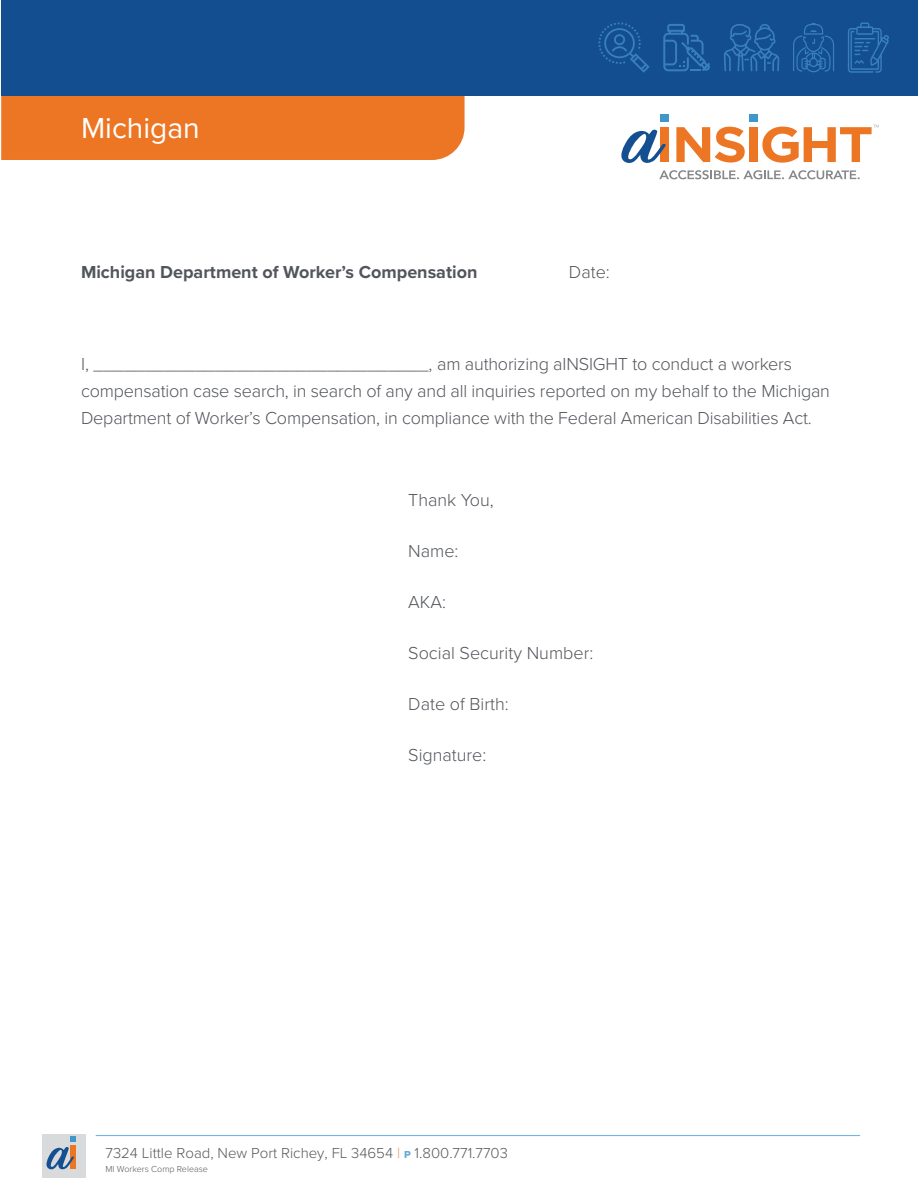
<style>
.page{position:relative;width:918px;height:1188px;background:#fff}
.page>*{position:absolute;margin:0;border:0;box-sizing:border-box;transform-origin:0 0}
.t1{font:30px "Proxima Nova";color:#fff}
.t2{font:300 18px/27px "Proxima Nova";letter-spacing:-.01em;color:#52555b}
.t3{font:700 18px "Proxima Nova";color:#52555b}
.t4{font:300 15px "Proxima Nova";color:#58595b}
.t5{font:300 9px "Proxima Nova";color:#58595b}
.s1{color:#ed844f}
.s2{font-family:"Proxima Nova Extrabld";font-weight:400;font-size:10.5px;color:#67acd5}
</style>
<div class="page">
<div style="left:1px;top:95px;width:464px;height:65px;background:#ec7624"></div>
<div style="left:1px;top:0;width:917px;height:95px;background:#134f90"></div>
<svg style="left:598px;top:23px;width:52px;height:50px"></svg>
<svg style="left:663px;top:24px;width:47px;height:47px"></svg>
<svg style="left:724px;top:24px;width:55px;height:47px"></svg>
<svg style="left:793px;top:23px;width:41px;height:49px"></svg>
<svg style="left:848px;top:23px;width:41px;height:50px"></svg>
<div style="left:42px;top:1134px;width:43px;height:43px;background:#d8dadb"></div>
<svg style="left:46px;top:1137px;width:30px;height:33px"></svg>
<hr style="left:96px;top:1135px;width:764px;height:1px;background:#61b1e8">
<div style="left:661px;top:127px;width:8px;height:35px;background:#ec7624"></div>
<svg style="left:621px;top:129px;width:45px;height:34px"></svg>
<svg style="left:676px;top:127px;width:69px;height:36px"></svg>
<div style="left:661px;top:114px;width:8px;height:8px;background:#4197cb"></div>
<div style="left:749px;top:127px;width:9px;height:35px;background:#ec7624"></div>
<div style="left:749px;top:114px;width:9px;height:8px;background:#4197cb"></div>
<svg style="left:659px;top:170px;width:201px;height:9px"></svg>
<svg style="left:762px;top:125px;width:117px;height:38px"></svg>
<h1 class="t1" style="left:81px;top:106px;width:120px">Michigan</h1>
<p class="t3" style="left:81px;top:258px;width:398px">Michigan Department of Worker’s Compensation</p>
<p class="t2" style="left:569px;top:257px;width:42px">Date:</p>
<p class="t2" style="left:81px;top:349px;width:751px">I, _________________________________, am authorizing aINSIGHT to conduct a workers compensation case search, in search of any and all inquiries reported on my behalf to the Michigan<br>Department of Worker’s Compensation, in compliance with the Federal American Disabilities Act.</p>
<p class="t2" style="left:408px;top:485px;width:87px">Thank You,</p>
<p class="t2" style="left:408px;top:536px;width:52px">Name:</p>
<p class="t2" style="left:408px;top:587px;width:39px">AKA:</p>
<p class="t2" style="left:408px;top:638px;width:187px">Social Security Number:</p>
<p class="t2" style="left:408px;top:689px;width:102px">Date of Birth:</p>
<p class="t2" style="left:408px;top:740px;width:80px">Signature:</p>
<p class="t4" style="left:106px;top:1142px;width:404px">7324 Little Road, New Port Richey, FL 34654 <span class="s1">|</span> <span class="s2">P</span> 1.800.771.7703</p>
<p class="t5" style="left:106px;top:1162px;width:104px">MI Workers Comp Release</p>
</div>
